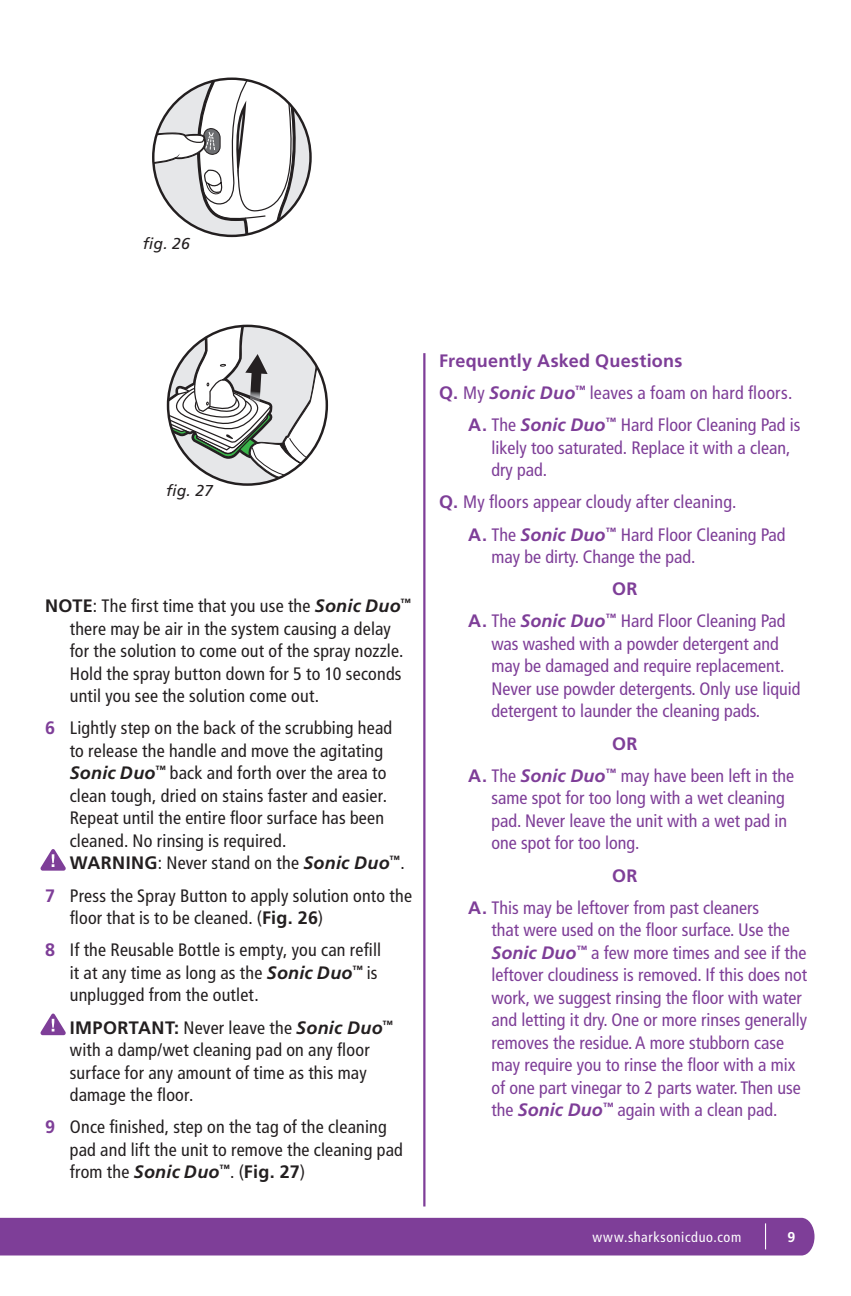
<style>
.page{position:relative;width:851px;height:1296px;background:#fff}
.page>*{position:absolute;margin:0;border:0;box-sizing:border-box;transform-origin:0 0}
.t1{font:condensed 18px/22.5px "Frutiger LT Std";color:#7e3e98}
.t2{font:condensed 18px/22.5px "Frutiger LT Std";letter-spacing:.01em;color:#231f20}
.t3{font:700 18px "Frutiger LT Std";letter-spacing:.015em;color:#7e3e98}
.t4{font:italic 15.75px "Frutiger LT Std";color:#231f20}
.t5{font:condensed 14.17px "Frutiger LT Std";letter-spacing:.045em;color:#fff}
.t6{font:700 14.17px "Frutiger LT Std";color:#fff}
.s1{font-weight:700;font-stretch:normal}
.s2{font-weight:700;font-style:italic;font-stretch:normal}
.s3{font-weight:700;font-stretch:normal;color:#7e3e98}
</style>
<div class="page">
<div style="left:0;top:1218px;width:814px;height:38px;background:#7e3e98"></div>
<svg style="left:40px;top:1013px;width:26px;height:22px"></svg>
<svg style="left:40px;top:849px;width:26px;height:22px"></svg>
<div style="left:153px;top:79px;width:157px;height:157px;background:#e6e7e9;border-radius:50%"></div>
<svg style="left:153px;top:79px;width:146px;height:157px"></svg>
<hr style="left:423px;top:353px;width:2px;height:854px;background:#7e3e98">
<svg style="left:168px;top:326px;width:159px;height:159px"></svg>
<p class="t4" style="left:143px;top:235px;width:48px">fig. 26</p>
<p class="t4" style="left:166px;top:481px;width:48px">fig. 27</p>
<p class="t2" style="left:70px;top:595px;width:342px;text-indent:-25px"><span class="s1">NOTE</span>: The first time that you use the <span class="s2">Sonic Duo</span><sup>™ </sup>there may be air in the system causing a delay for the solution to come out of the spray nozzle.<br>Hold the spray button down for 5 to 10 seconds until you see the solution come out.</p>
<p class="t2" style="left:70px;top:717px;width:336px;text-indent:-25px"><span class="s3">6</span> Lightly step on the back of the scrubbing head to release the handle and move the agitating <span class="s2">Sonic Duo</span><sup>™</sup> back and forth over the area to clean tough, dried on stains faster and easier.<br>Repeat until the entire floor surface has been cleaned. No rinsing is required.<br><span class="s1">WARNING</span>: Never stand on the <span class="s2">Sonic Duo</span><sup>™</sup>.</p>
<p class="t2" style="left:70px;top:884px;width:344px;text-indent:-25px"><span class="s3">7</span> Press the Spray Button to apply solution onto the floor that is to be cleaned. (<span class="s1">Fig. 26</span>)</p>
<p class="t2" style="left:70px;top:939px;width:313px;text-indent:-25px"><span class="s3">8</span> If the Reusable Bottle is empty, you can refill it at any time as long as the <span class="s2">Sonic Duo</span><sup>™</sup> is unplugged from the outlet.</p>
<p class="t2" style="left:70px;top:1016px;width:324px"><span class="s1">IMPORTANT:</span> Never leave the <span class="s2">Sonic Duo</span><sup>™ </sup>with a damp/wet cleaning pad on any floor surface for any amount of time as this may damage the floor.</p>
<p class="t2" style="left:70px;top:1116px;width:334px;text-indent:-25px"><span class="s3">9</span> Once finished, step on the tag of the cleaning pad and lift the unit to remove the cleaning pad from the <span class="s2">Sonic Duo</span><sup>™</sup>. (<span class="s1">Fig. 27</span>)</p>
<p class="t3" style="left:439px;top:350px;width:245px">Frequently Asked Questions</p>
<p class="t1" style="left:439px;top:382px;width:355px"><span class="s1">Q.</span> My <span class="s2">Sonic Duo</span><sup>™</sup> leaves a foam on hard floors.</p>
<p class="t1" style="left:468px;top:414px;width:334px"><span class="s1">A.</span> The <span class="s2">Sonic Duo</span><sup>™</sup> Hard Floor Cleaning Pad is</p>
<p class="t1" style="left:491px;top:436px;width:300px">likely too saturated. Replace it with a clean, dry pad.</p>
<p class="t1" style="left:468px;top:486px;width:319px;line-height:32.2px;text-indent:-29px"><span class="s1">Q.</span> My floors appear cloudy after cleaning.<br><span class="s1">A.</span> The <span class="s2">Sonic Duo</span><sup>™</sup> Hard Floor Cleaning Pad</p>
<p class="t1" style="left:491px;top:546px;width:205px">may be dirty. Change the pad.</p>
<p class="t1" style="left:468px;top:573px;width:319px;line-height:32.2px;text-align:center"><span class="s1">OR<br>A.</span> The <span class="s2">Sonic Duo</span><sup>™</sup> Hard Floor Cleaning Pad</p>
<p class="t1" style="left:491px;top:633px;width:310px">was washed with a powder detergent and may be damaged and require replacement.<br>Never use powder detergents. Only use liquid detergent to launder the cleaning pads.</p>
<p class="t1" style="left:468px;top:728px;width:327px;line-height:32.2px;text-indent:144px"><span class="s1">OR<br>A.</span> The <span class="s2">Sonic Duo</span><sup>™</sup> may have been left in the</p>
<p class="t1" style="left:491px;top:787px;width:297px">same spot for too long with a wet cleaning pad. Never leave the unit with a wet pad in one spot for too long.</p>
<p class="t1" style="left:468px;top:859px;width:292px;line-height:32.2px;text-indent:144px"><span class="s1">OR<br>A.</span> This may be leftover from past cleaners</p>
<p class="t1" style="left:491px;top:919px;width:317px">that were used on the floor surface. Use the <span class="s2">Sonic Duo</span><sup>™</sup> a few more times and see if the leftover cloudiness is removed. If this does not work, we suggest rinsing the floor with water and letting it dry. One or more rinses generally removes the residue. A more stubborn case may require you to rinse the floor with a mix of one part vinegar to 2 parts water. Then use the <span class="s2">Sonic Duo</span><sup>™</sup> again with a clean pad.</p>
<p class="t5" style="left:592px;top:1229px;width:150px">www.sharksonicduo.com</p>
<p class="t6" style="left:787px;top:1228px;width:9px">9</p>
</div>
